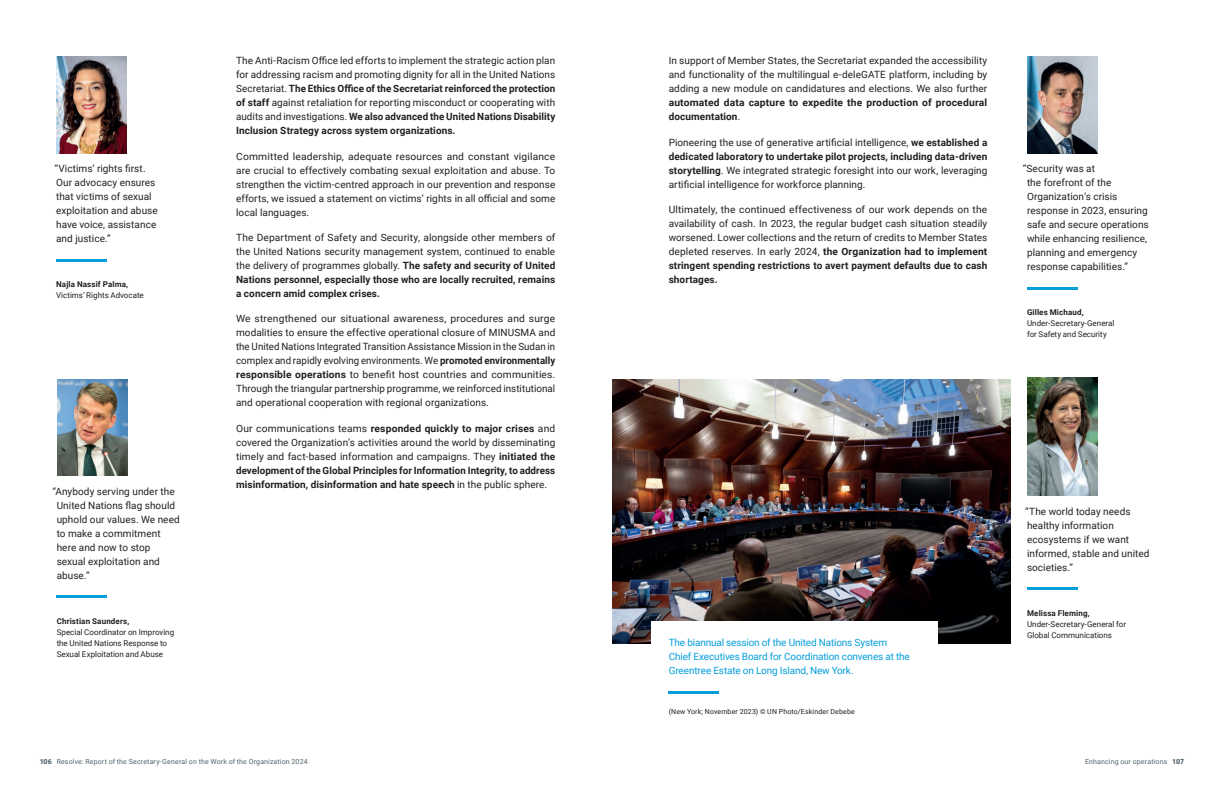
<style>
.page{position:relative;width:1224px;height:792px;background:#fff}
.page>*{position:absolute;margin:0;border:0;box-sizing:border-box;transform-origin:0 0}
.Body_copy{font:10px/14px "Roboto";letter-spacing:.005em;color:#231f20;text-align:justify}
.Caption_blue_text{font:10px/14px "Roboto";letter-spacing:-.015em;color:#069edb}
.t1{font:8px/11px "Roboto";color:#231f20}
.t2{font:7px "Roboto";letter-spacing:.02em;color:#53656e}
.Caption_copyright_black{font:7px "Roboto";letter-spacing:.025em;color:#231f20}
.s1{font-weight:700}
.s2{font-weight:900}
</style>
<div class="page">
<img style="left:612px;top:380px;width:399px;height:263px">
<div style="left:652px;top:621px;width:286px;height:110px;background:#fff"></div>
<hr style="left:669px;top:691px;width:50px;height:3px;background:#069edb">
<img style="left:1028px;top:57px;width:69px;height:96px">
<hr style="left:1027px;top:287px;width:50px;height:3px;background:#069edb">
<img style="left:1028px;top:378px;width:69px;height:118px">
<hr style="left:1027px;top:587px;width:50px;height:3px;background:#069edb">
<img style="left:57px;top:57px;width:70px;height:96px">
<hr style="left:56px;top:259px;width:51px;height:3px;background:#069edb">
<img style="left:57px;top:380px;width:70px;height:96px">
<hr style="left:57px;top:595px;width:50px;height:3px;background:#069edb">
<p class="Body_copy" style="left:54px;top:161px;width:105px;text-align:left">“Victims’ rights first.<br>Our advocacy ensures that victims of sexual exploitation and abuse have voice, assistance and justice.”</p>
<p class="t1" style="left:56px;top:278px;width:89px"><span class="s1">Najla Nassif Palma,<br></span>Victims’ Rights Advocate</p>
<p class="Body_copy" style="left:57px;top:484px;width:125px;text-align:left;text-indent:-4px">“Anybody serving under the<br>United Nations flag should uphold our values. We need to make a commitment here and now to stop sexual exploitation and abuse.”</p>
<p class="t1" style="left:57px;top:615px;width:119px"><span class="s1">Christian Saunders,<br></span>Special Coordinator on Improving the United Nations Response to<br>Sexual Exploitation and Abuse</p>
<p class="Body_copy" style="left:236px;top:53px;width:321px">The Anti-Racism Office led efforts to implement the strategic action plan for addressing racism and promoting dignity for all in the United Nations Secretariat. <span class="s1">The Ethics Office of the Secretariat reinforced the protection of staff</span> against retaliation for reporting misconduct or cooperating with audits and investigations. <span class="s1">We also advanced the United Nations Disability Inclusion Strategy across system organizations.</span></p>
<p class="Body_copy" style="left:236px;top:149px;width:321px">Committed leadership, adequate resources and constant vigilance are crucial to effectively combating sexual exploitation and abuse. To strengthen the victim-centred approach in our prevention and response efforts, we issued a statement on victims’ rights in all official and some local languages.</p>
<p class="Body_copy" style="left:236px;top:230px;width:321px">The Department of Safety and Security, alongside other members of the United Nations security management system, continued to enable the delivery of programmes globally. <span class="s1">The safety and security of United Nations personnel, especially those who are locally recruited, remains a concern amid complex crises.</span></p>
<p class="Body_copy" style="left:236px;top:311px;width:321px">We strengthened our situational awareness, procedures and surge modalities to ensure the effective operational closure of MINUSMA and the United Nations Integrated Transition Assistance Mission in the Sudan in complex and rapidly evolving environments. We <span class="s1">promoted environmentally responsible operations</span> to benefit host countries and communities.<br>Through the triangular partnership programme, we reinforced institutional and operational cooperation with regional organizations.</p>
<p class="Body_copy" style="left:236px;top:421px;width:321px">Our communications teams <span class="s1">responded quickly to major crises</span> and covered the Organization’s activities around the world by disseminating timely and fact-based information and campaigns. They <span class="s1">initiated the development of the Global Principles for Information Integrity, to address misinformation, disinformation and hate speech</span> in the public sphere.</p>
<p class="Body_copy" style="left:669px;top:53px;width:320px">In support of Member States, the Secretariat expanded the accessibility and functionality of the multilingual e-deleGATE platform, including by adding a new module on candidatures and elections. We also further <span class="s1">automated data capture to expedite the production of procedural documentation</span>.</p>
<p class="Body_copy" style="left:669px;top:135px;width:320px">Pioneering the use of generative artificial intelligence, <span class="s1">we established a dedicated laboratory to undertake pilot projects, including data-driven storytelling</span>. We integrated strategic foresight into our work, leveraging artificial intelligence for workforce planning.</p>
<p class="Body_copy" style="left:669px;top:202px;width:320px">Ultimately, the continued effectiveness of our work depends on the availability of cash. In 2023, the regular budget cash situation steadily worsened. Lower collections and the return of credits to Member States depleted reserves. In early 2024, <span class="s1">the Organization had to implement stringent spending restrictions to avert payment defaults due to cash shortages.</span></p>
<p class="Body_copy" style="left:1027px;top:161px;width:123px;text-align:left;text-indent:-4px">“Security was at<br>the forefront of the<br>Organization’s crisis response in 2023, ensuring safe and secure operations while enhancing resilience, planning and emergency response capabilities.”</p>
<p class="t1" style="left:1027px;top:306px;width:89px"><span class="s1">Gilles Michaud,<br></span>Under-Secretary-General for Safety and Security</p>
<p class="Caption_blue_text" style="left:669px;top:635px;width:243px">The biannual session of the United Nations System<br>Chief Executives Board for Coordination convenes at the<br>Greentree Estate on Long Island, New York.</p>
<p class="Caption_copyright_black" style="left:669px;top:706px;width:188px">(New York; November 2023) © UN Photo/Eskinder Debebe</p>
<p class="Body_copy" style="left:1025px;top:504px;width:126px;text-align:left">“The world today needs healthy information ecosystems if we want informed, stable and united societies.”</p>
<p class="t1" style="left:1027px;top:607px;width:101px"><span class="s1">Melissa Fleming,<br></span>Under-Secretary-General for<br>Global Communications</p>
<p class="t2" style="left:40px;top:756px;width:270px"><span class="s2">106</span> Resolve: Report of the Secretary-General on the Work of the Organization 2024</p>
<p class="t2" style="left:1085px;top:756px;width:101px">Enhancing our operations <span class="s2">107</span></p>
</div>
